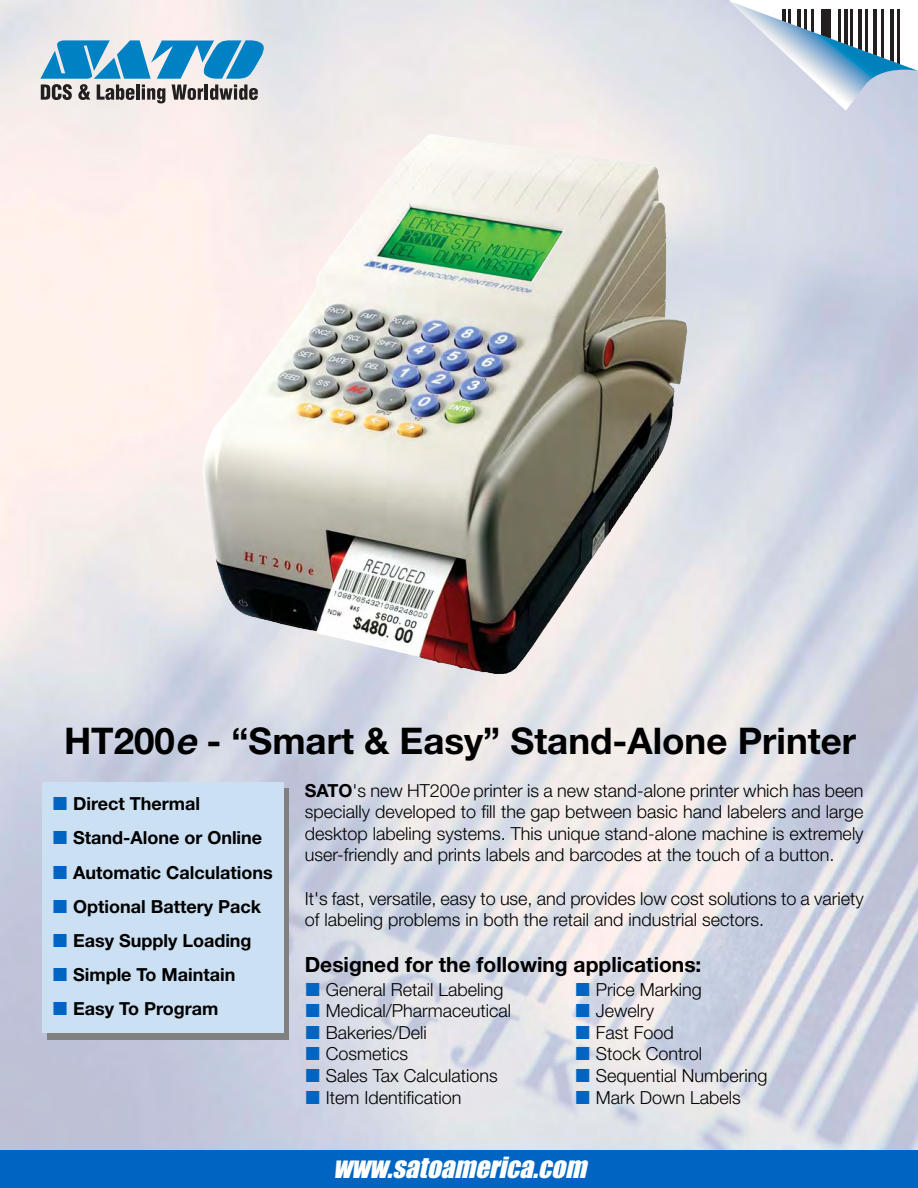
<style>
.page{position:relative;width:918px;height:1188px;background:#fff}
.page>*{position:absolute;margin:0;border:0;box-sizing:border-box;transform-origin:0 0}
.t1{font:700 36.75px "Helvetica Neue";color:#000}
.t2{font:italic 27px "Impact";color:#fff}
.t3{font:700 21px "Helvetica Neue";color:#000}
.t4{font:300 18px/21.6px "Helvetica Neue";color:#000;text-align:justify}
.t5{font:700 18px/34.2px "Helvetica Neue";color:#000}
.s1{font-style:italic}
.s2{font-weight:700}
</style>
<div class="page">
<img style="left:0;top:0;width:918px;height:1188px">
<img style="left:579px;top:155px;width:108px;height:290px">
<div style="left:47px;top:788px;width:242px;height:252px;background:#808080"></div>
<div style="left:42px;top:782px;width:242px;height:251px;background:#cce0f3"></div>
<svg style="left:40px;top:40px;width:224px;height:63px;background:#74a5c0"></svg>
<div style="left:1px;top:1150px;width:917px;height:38px;background:#0065c2"></div>
<svg style="left:729px;top:0;width:189px;height:111px"></svg>
<svg style="left:306px;top:983px;width:13px;height:13px"></svg>
<svg style="left:576px;top:983px;width:13px;height:13px"></svg>
<svg style="left:306px;top:1004px;width:13px;height:13px"></svg>
<svg style="left:576px;top:1004px;width:13px;height:13px"></svg>
<svg style="left:306px;top:1026px;width:13px;height:13px"></svg>
<svg style="left:576px;top:1026px;width:13px;height:13px"></svg>
<svg style="left:306px;top:1047px;width:13px;height:13px"></svg>
<svg style="left:576px;top:1047px;width:13px;height:13px"></svg>
<svg style="left:306px;top:1069px;width:13px;height:13px"></svg>
<svg style="left:576px;top:1069px;width:13px;height:13px"></svg>
<svg style="left:306px;top:1091px;width:13px;height:13px"></svg>
<svg style="left:576px;top:1091px;width:13px;height:13px"></svg>
<h1 class="t1" style="left:64px;top:727px;width:794px">HT200<span class="s1">e</span>- “Smart &amp; Easy” Stand-Alone Printer</h1>
<p class="t5" style="left:73px;top:788px;width:201px">Direct Thermal<br>Stand-Alone or Online<br>Automatic Calculations<br>Optional Battery Pack<br>Easy Supply Loading<br>Simple To Maintain<br>Easy To Program</p>
<p class="t4" style="left:305px;top:781px;width:560px"><span class="s2">SATO</span>'s new HT200<span class="s1">e</span>printer is a new stand-alone printer which has been specially developed to fill the gap between basic hand labelers and large desktop labeling systems. This unique stand-alone machine is extremely user-friendly and prints labels and barcodes at the touch of a button.</p>
<p class="t4" style="left:305px;top:889px;width:560px">It's fast, versatile, easy to use, and provides low cost solutions to a variety of labeling problems in both the retail and industrial sectors.</p>
<p class="t3" style="left:305px;top:957px;width:398px">Designed for the following applications:</p>
<p class="t4" style="left:326px;top:980px;width:179px">General Retail Labeling</p>
<p class="t4" style="left:596px;top:980px;width:107px">Price Marking</p>
<p class="t4" style="left:326px;top:1002px;width:187px">Medical/Pharmaceutical</p>
<p class="t4" style="left:596px;top:1002px;width:60px">Jewelry</p>
<p class="t4" style="left:326px;top:1023px;width:102px">Bakeries/Deli</p>
<p class="t4" style="left:596px;top:1023px;width:79px">Fast Food</p>
<p class="t4" style="left:326px;top:1045px;width:84px">Cosmetics</p>
<p class="t4" style="left:596px;top:1045px;width:108px">Stock Control</p>
<p class="t4" style="left:326px;top:1066px;width:173px">Sales Tax Calculations</p>
<p class="t4" style="left:596px;top:1066px;width:173px">Sequential Numbering</p>
<p class="t4" style="left:326px;top:1088px;width:137px">Item Identification</p>
<p class="t4" style="left:596px;top:1088px;width:146px">Mark Down Labels</p>
<h2 class="t2" style="left:333px;top:1159px;width:259px">WWW.SATOAMERICA.COM</h2>
</div>
